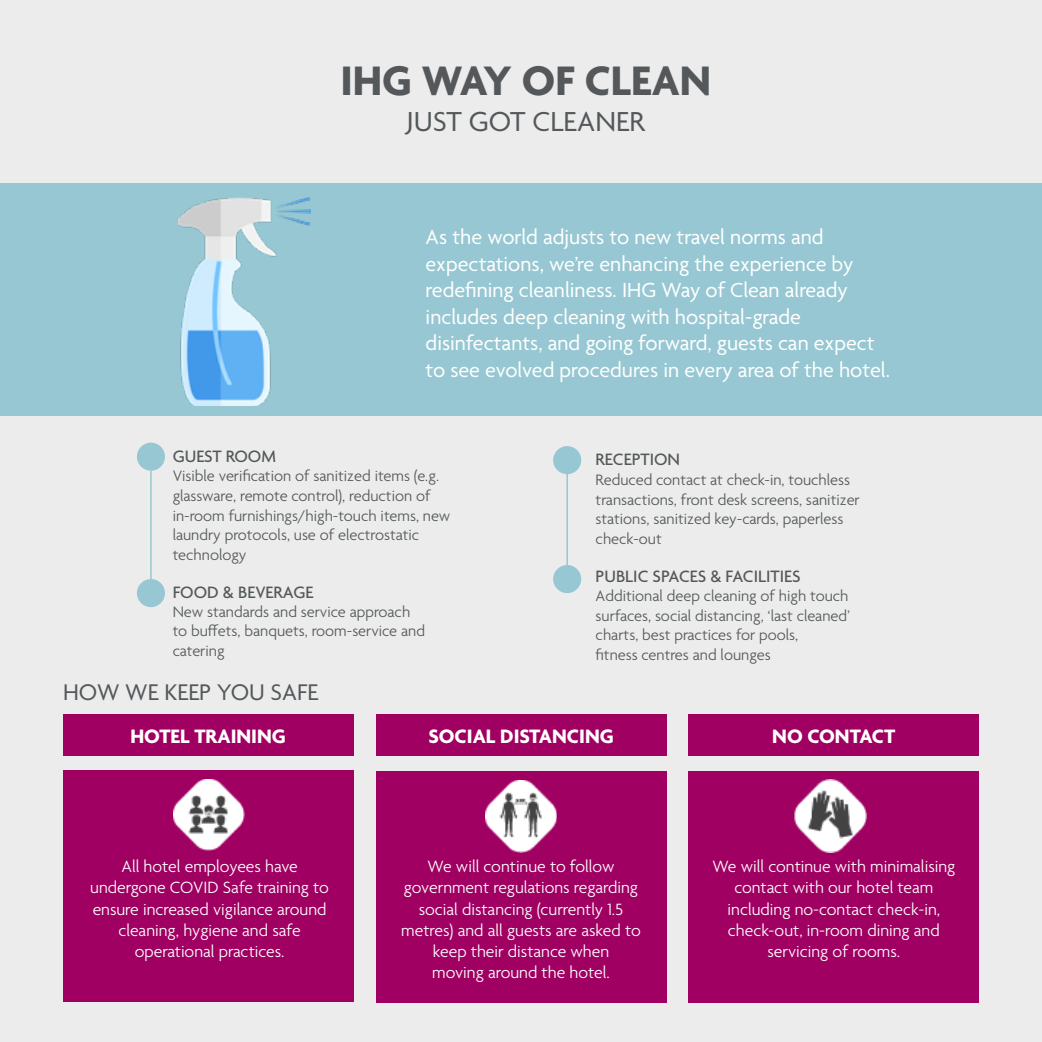
<style>
.page{position:relative;width:1042px;height:1042px;background:#ebeceb}
.page>*{position:absolute;margin:0;border:0;box-sizing:border-box;transform-origin:0 0}
.t1{font:700 44.62px "Agenda";color:#54585a}
.t2{font:29.75px "Agenda";color:#54585a}
.t3{font:24.5px "Agenda";color:#54585a}
.t4{font:22.05px/26.4px "Agenda";color:#fff}
.t5{font:700 21px "Agenda";color:#fff}
.t6{font:500 17.85px "Agenda";color:#54585a}
.t7{font:300 17.68px/21.2px "Agenda";color:#fff;text-align:center}
.t8{font:300 16.28px/19.6px "Agenda";color:#54585a}
</style>
<div class="page">
<div style="left:0;top:184px;width:1042px;height:231px;background:#96c7d2"></div>
<div style="left:63px;top:770px;width:290px;height:232px;background:#a00062"></div>
<img style="left:173px;top:779px;width:72px;height:71px">
<div style="left:688px;top:771px;width:291px;height:231px;background:#a00062"></div>
<div style="left:376px;top:771px;width:290px;height:231px;background:#a00062"></div>
<div style="left:63px;top:714px;width:290px;height:42px;background:#a00062"></div>
<div style="left:376px;top:714px;width:290px;height:42px;background:#a00062"></div>
<div style="left:688px;top:714px;width:291px;height:42px;background:#a00062"></div>
<img style="left:794px;top:780px;width:73px;height:72px">
<img style="left:485px;top:780px;width:72px;height:72px">
<div style="left:553px;top:446px;width:28px;height:28px;background:#96c7d2;border-radius:50%"></div>
<hr style="left:566px;top:471px;width:2px;height:103px;background:#96c7d2">
<div style="left:553px;top:565px;width:28px;height:28px;background:#96c7d2;border-radius:50%"></div>
<div style="left:137px;top:443px;width:28px;height:28px;background:#96c7d2;border-radius:50%"></div>
<hr style="left:150px;top:471px;width:2px;height:117px;background:#96c7d2">
<div style="left:137px;top:579px;width:28px;height:28px;background:#96c7d2;border-radius:50%"></div>
<img style="left:178px;top:198px;width:132px;height:208px">
<h1 class="t1" style="left:340px;top:57px;width:372px">IHG WAY OF CLEAN</h1>
<h2 class="t2" style="left:407px;top:105px;width:239px">JUST GOT CLEANER</h2>
<p class="t4" style="left:426px;top:225px;width:466px">As the world adjusts to new travel norms and expectations, we’re enhancing the experience by redefining cleanliness. IHG Way of Clean already includes deep cleaning with hospital-grade disinfectants, and going forward, guests can expect to see evolved procedures in every area of the hotel.</p>
<p class="t6" style="left:173px;top:447px;width:105px">GUEST ROOM</p>
<p class="t6" style="left:595px;top:450px;width:86px">RECEPTION</p>
<p class="t8" style="left:173px;top:467px;width:279px">Visible verification of sanitized items (e.g. glassware, remote control), reduction of in-room furnishings/high-touch items, new laundry protocols, use of electrostatic technology</p>
<p class="t6" style="left:173px;top:582px;width:142px">FOOD &amp; BEVERAGE</p>
<p class="t8" style="left:173px;top:603px;width:254px">New standards and service approach to buffets, banquets, room-service and catering</p>
<h3 class="t3" style="left:63px;top:678px;width:257px">HOW WE KEEP YOU SAFE</h3>
<p class="t8" style="left:595px;top:471px;width:266px">Reduced contact at check-in, touchless transactions, front desk screens, sanitizer stations, sanitized key-cards, paperless check-out</p>
<p class="t6" style="left:595px;top:566px;width:206px">PUBLIC SPACES &amp; FACILITIES</p>
<p class="t8" style="left:595px;top:587px;width:256px">Additional deep cleaning of high touch surfaces, social distancing, ‘last cleaned’ charts, best practices for pools,<br>fitness centres and lounges</p>
<p class="t5" style="left:130px;top:724px;width:157px">HOTEL TRAINING</p>
<p class="t5" style="left:428px;top:724px;width:187px">SOCIAL DISTANCING</p>
<p class="t5" style="left:772px;top:724px;width:125px">NO CONTACT</p>
<p class="t7" style="left:90px;top:857px;width:240px">All hotel employees have undergone COVID Safe training to ensure increased vigilance around cleaning, hygiene and safe operational practices.</p>
<p class="t7" style="left:401px;top:857px;width:241px">We will continue to follow government regulations regarding social distancing (currently 1.5 metres) and all guests are asked to keep their distance when<br>moving around the hotel.</p>
<p class="t7" style="left:712px;top:857px;width:244px">We will continue with minimalising contact with our hotel team including no-contact check-in, check-out, in-room dining and servicing of rooms.</p>
</div>
